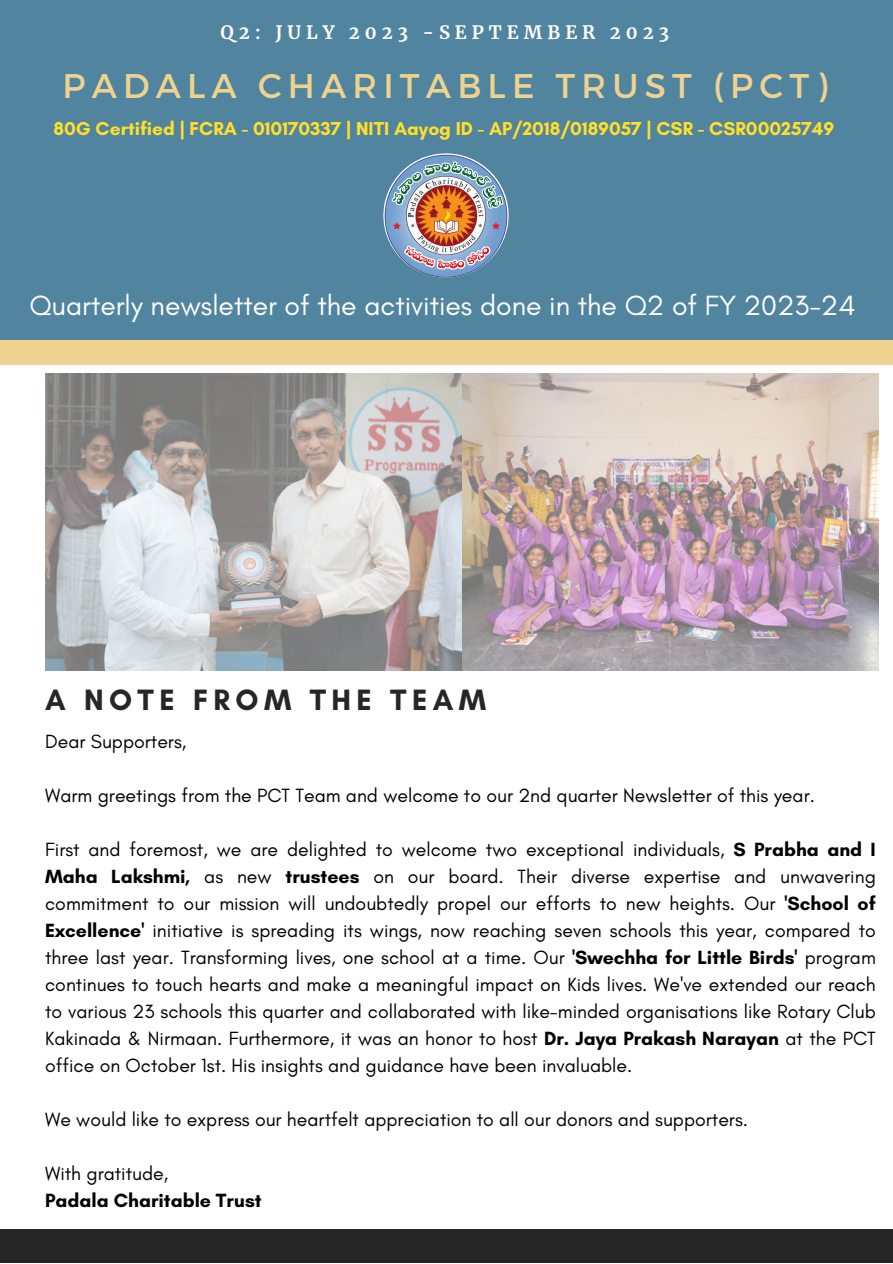
<style>
.page{position:relative;width:893px;height:1264px;background:#fff}
.page>*{position:absolute;margin:0;border:0;box-sizing:border-box;transform-origin:0 0}
.t1{font:34.2px "Montserrat";letter-spacing:.18em;color:#eed390}
.t2{font:700 30px "Glacial Indifference";letter-spacing:.18em;color:#262626}
.t3{font:28.35px "Glacial Indifference";color:#fff}
.t4{font:19.5px/27px "Glacial Indifference";color:#000;text-align:justify}
.t5{font:700 19.5px "Glacial Indifference";color:#000}
.t6{font:700 19.05px "Glacial Indifference";color:#ffdf2b}
.t7{font:700 18.3px "Merriweather";letter-spacing:.27em;color:#fff}
.s1{font-weight:700}
</style>
<div class="page">
<div style="left:0;top:0;width:892px;height:348px;background:#51849f"></div>
<div style="left:0;top:340px;width:892px;height:25px;background:#eed390"></div>
<div style="left:0;top:1229px;width:892px;height:33px;background:#262626"></div>
<img style="left:384px;top:153px;width:124px;height:125px">
<img style="left:45px;top:374px;width:833px;height:296px">
<p class="t7" style="left:220px;top:21px;width:450px">Q2: JULY 2023 -SEPTEMBER 2023</p>
<p class="t1" style="left:63px;top:63px;width:766px">PADALA CHARITABLE TRUST (PCT)</p>
<p class="t6" style="left:54px;top:117px;width:782px">80G Certified | FCRA - 010170337 | NITI Aayog ID - AP/2018/0189057 | CSR - CSR00025749</p>
<p class="t3" style="left:29px;top:288px;width:827px">Quarterly newsletter of the activities done in the Q2 of FY 2023-24</p>
<p class="t2" style="left:45px;top:682px;width:442px">A NOTE FROM THE TEAM</p>
<p class="t4" style="left:45px;top:728px;width:143px">Dear Supporters,</p>
<p class="t4" style="left:45px;top:782px;width:771px">Warm greetings from the PCT Team and welcome to our 2nd quarter Newsletter of this year.</p>
<p class="t4" style="left:45px;top:835px;width:832px">First and foremost, we are delighted to welcome two exceptional individuals, <span class="s1">S Prabha and I Maha Lakshmi,</span> as new <span class="s1">trustees</span> on our board. Their diverse expertise and unwavering commitment to our mission will undoubtedly propel our efforts to new heights. Our <span class="s1">'School of Excellence'</span> initiative is spreading its wings, now reaching seven schools this year, compared to three last year. Transforming lives, one school at a time. Our <span class="s1">'Swechha for Little Birds'</span> program continues to touch hearts and make a meaningful impact on Kids lives. We've extended our reach to various 23 schools this quarter and collaborated with like-minded organisations like Rotary Club Kakinada &amp; Nirmaan. Furthermore, it was an honor to host <span class="s1">Dr. Jaya Prakash Narayan</span> at the PCT office on October 1st. His insights and guidance have been invaluable.</p>
<p class="t4" style="left:45px;top:1105px;width:704px">We would like to express our heartfelt appreciation to all our donors and supporters.</p>
<p class="t4" style="left:45px;top:1159px;width:125px">With gratitude,</p>
<p class="t5" style="left:45px;top:1188px;width:218px">Padala Charitable Trust</p>
</div>
